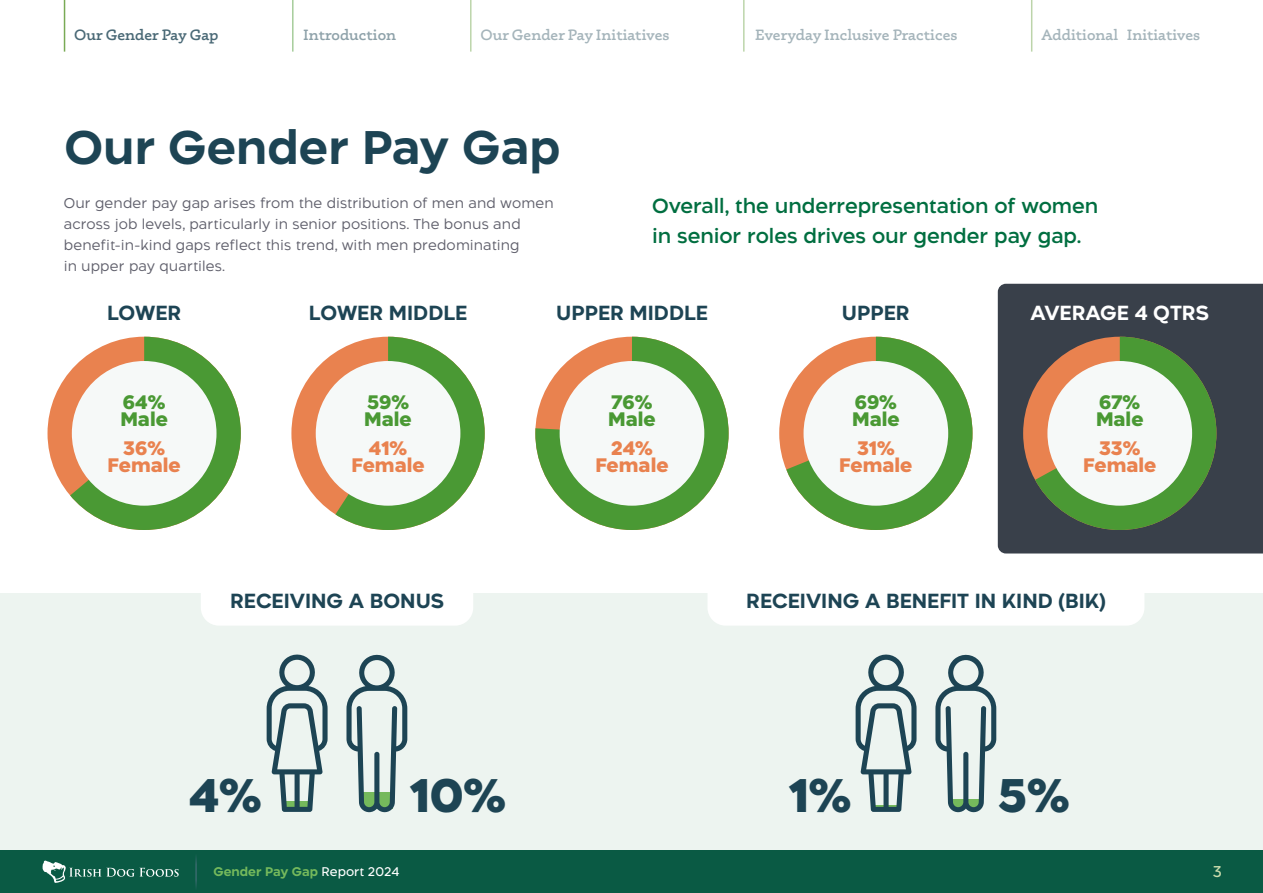
<style>
.page{position:relative;width:1263px;height:893px;background:#fff}
.page>*{position:absolute;margin:0;border:0;box-sizing:border-box;transform-origin:0 0}
.t1{font:700 45px "Aftika";color:#1d4454}
.t2{font:800 45px "Aftika";color:#1d4454}
.t3{font:700 19.5px "Aftika";color:#1d4454}
.t4{font:600 19.5px/30px "Aftika";letter-spacing:-.005em;color:#006e40}
.t5{font:700 19.5px "Aftika";color:#fff}
.t6{font:800 18.75px/17px "Aftika";color:#e9824f;text-align:center}
.t7{font:800 18.75px/17px "Aftika";color:#4a9934}
.t8{font:600 15.15px "Phoreus Cherokee";color:#4a6976}
.t9{font:600 15.15px "Phoreus Cherokee";color:#1d4454}
.t10{font:15px "Aftika";color:#cbddae}
.t11{font:300 13.5px/21px "Aftika";letter-spacing:.01em;color:#60606c}
.t12{font:700 12px "Aftika";color:#75b95c}
.s1{font-weight:400;color:#fff}
</style>
<div class="page">
<div style="left:998px;top:284px;width:265px;height:269px;background:#39404a"></div>
<div style="left:0;top:593px;width:1263px;height:277px;background:#edf4f0"></div>
<svg style="left:346px;top:654px;width:61px;height:159px"></svg>
<svg style="left:267px;top:654px;width:61px;height:158px"></svg>
<svg style="left:935px;top:654px;width:61px;height:159px"></svg>
<svg style="left:855px;top:654px;width:61px;height:158px"></svg>
<svg style="left:59px;top:337px;width:182px;height:193px"></svg>
<div style="left:72px;top:361px;width:144px;height:145px;background:#f6f9f8;border-radius:50%"></div>
<div style="left:291px;top:337px;width:194px;height:193px;background:#e9824f;border-radius:50%"></div>
<svg style="left:328px;top:337px;width:157px;height:193px"></svg>
<div style="left:316px;top:361px;width:144px;height:145px;background:#f6f9f8;border-radius:50%"></div>
<svg style="left:535px;top:337px;width:194px;height:193px"></svg>
<div style="left:560px;top:361px;width:144px;height:145px;background:#f6f9f8;border-radius:50%"></div>
<svg style="left:779px;top:337px;width:193px;height:193px"></svg>
<div style="left:803px;top:361px;width:145px;height:145px;background:#f6f9f8;border-radius:50%"></div>
<svg style="left:1023px;top:337px;width:193px;height:193px;background:#647242"></svg>
<div style="left:1047px;top:361px;width:145px;height:145px;background:#f6f9f8;border-radius:50%"></div>
<div style="left:201px;top:593px;width:272px;height:33px;background:#fff"></div>
<div style="left:708px;top:593px;width:436px;height:33px;background:#fff"></div>
<div style="left:0;top:850px;width:1263px;height:43px;background:#0a5a44"></div>
<svg style="left:43px;top:861px;width:136px;height:22px"></svg>
<hr style="left:196px;top:853px;width:1px;height:37px;background:#4f7282">
<hr style="left:64px;top:0;width:1px;height:52px;background:#79aa55">
<hr style="left:292px;top:0;width:2px;height:52px;background:#4a9934">
<hr style="left:470px;top:0;width:1px;height:52px;background:#79aa55">
<hr style="left:743px;top:0;width:1px;height:52px;background:#79aa55">
<hr style="left:1031px;top:0;width:1px;height:52px;background:#79aa55">
<p class="t8" style="left:74px;top:26px;width:146px">Our Gender Pay Gap</p>
<p class="t9" style="left:303px;top:26px;width:94px">Introduction</p>
<p class="t8" style="left:480px;top:26px;width:191px">Our Gender Pay Initiatives</p>
<p class="t8" style="left:755px;top:26px;width:204px">Everyday Inclusive Practices</p>
<p class="t8" style="left:1041px;top:26px;width:160px">Additional Initiatives</p>
<h1 class="t1" style="left:65px;top:120px;width:497px">Our Gender Pay Gap</h1>
<p class="t11" style="left:64px;top:194px;width:491px">Our gender pay gap arises from the distribution of men and women across job levels, particularly in senior positions. The bonus and benefit-in-kind gaps reflect this trend, with men predominating<br>in upper pay quartiles.</p>
<h2 class="t4" style="left:652px;top:192px;width:448px">Overall, the underrepresentation of women in senior roles drives our gender pay gap.</h2>
<h2 class="t3" style="left:107px;top:301px;width:76px">LOWER</h2>
<h2 class="t3" style="left:309px;top:301px;width:160px">LOWER MIDDLE</h2>
<h2 class="t3" style="left:556px;top:301px;width:153px">UPPER MIDDLE</h2>
<h2 class="t3" style="left:842px;top:301px;width:69px">UPPER</h2>
<h2 class="t5" style="left:1031px;top:301px;width:180px">AVERAGE 4 QTRS</h2>
<h3 class="t7" style="left:120px;top:395px;width:49px">64%<br>Male</h3>
<h3 class="t7" style="left:364px;top:395px;width:49px">59%<br>Male</h3>
<h3 class="t7" style="left:608px;top:395px;width:49px">76%<br>Male</h3>
<h3 class="t7" style="left:852px;top:395px;width:49px">69%<br>Male</h3>
<h3 class="t7" style="left:1096px;top:395px;width:49px">67%<br>Male</h3>
<h3 class="t6" style="left:108px;top:440px;width:75px">36%<br>Female</h3>
<h3 class="t6" style="left:351px;top:440px;width:75px">41%<br>Female</h3>
<h3 class="t6" style="left:595px;top:440px;width:75px">24%<br>Female</h3>
<h3 class="t6" style="left:839px;top:440px;width:75px">31%<br>Female</h3>
<h3 class="t6" style="left:1083px;top:440px;width:75px">33%<br>Female</h3>
<h2 class="t3" style="left:230px;top:589px;width:216px">RECEIVING A BONUS</h2>
<h2 class="t3" style="left:746px;top:589px;width:361px">RECEIVING A BENEFIT IN KIND (BIK)</h2>
<h1 class="t2" style="left:189px;top:767px;width:74px">4%</h1>
<h1 class="t2" style="left:410px;top:767px;width:98px">10%</h1>
<h1 class="t2" style="left:789px;top:767px;width:64px">1%</h1>
<h1 class="t2" style="left:998px;top:767px;width:73px">5%</h1>
<p class="t12" style="left:213px;top:864px;width:187px">Gender Pay Gap <span class="s1">Report 2024</span></p>
<p class="t10" style="left:1213px;top:863px;width:10px">3</p>
</div>
